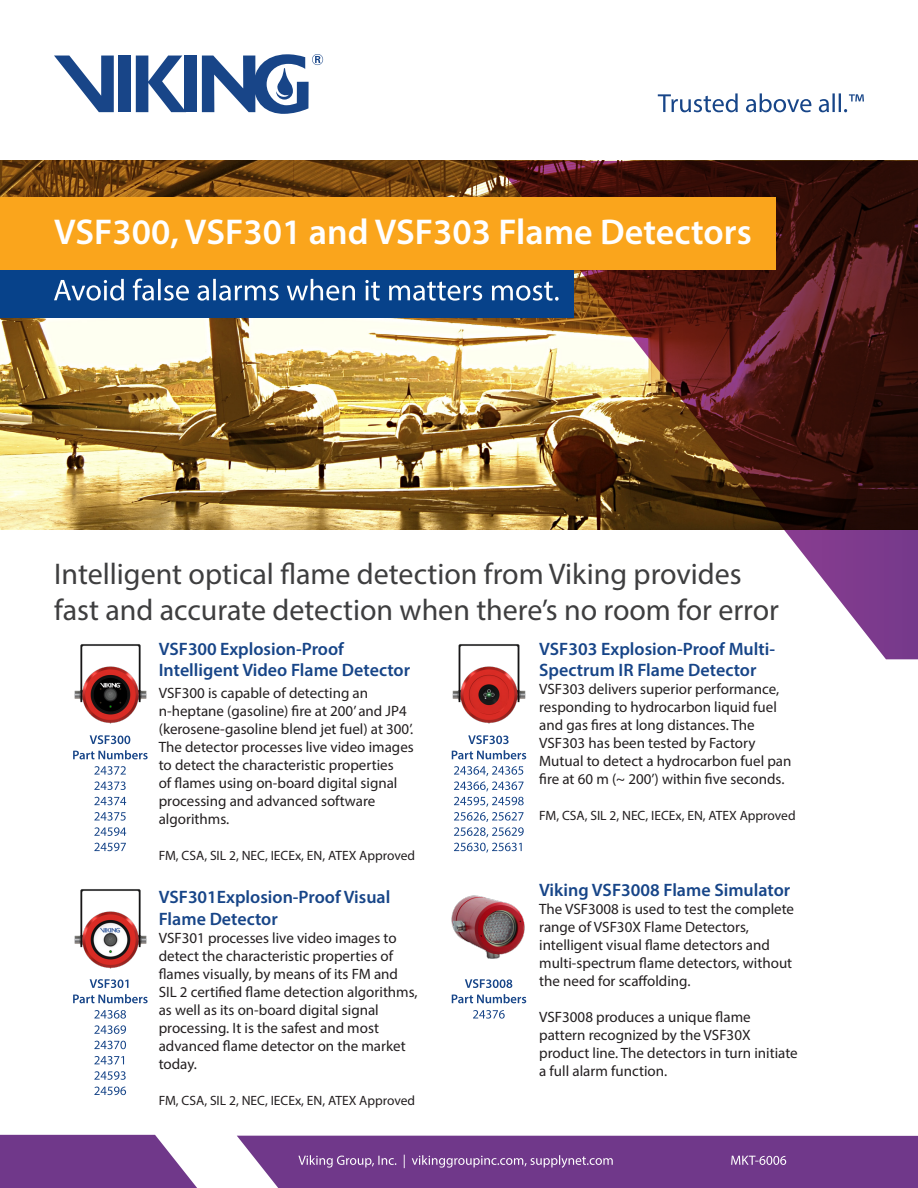
<style>
.page{position:relative;width:918px;height:1188px;background:#fff}
.page>*{position:absolute;margin:0;border:0;box-sizing:border-box;transform-origin:0 0}
.t1{font:600 36px "Myriad Pro";color:#fff}
.t2{font:30px/36px "Myriad Pro";color:#3e3e3f}
.t3{font:600 18px/21.6px "Myriad Pro";color:#174588}
.t4{font:15px/18px "Myriad Pro";color:#231f20}
.t5{font:13.5px "Myriad Pro";color:#231f20}
</style>
<div class="page">
<img style="left:0;top:161px;width:494px;height:368px">
<svg style="left:494px;top:161px;width:424px;height:498px"></svg>
<div style="left:0;top:253px;width:573px;height:65px;background:#07428a"></div>
<div style="left:185px;top:56px;width:12px;height:56px;background:#184588"></div>
<div style="left:119px;top:56px;width:12px;height:56px;background:#184588"></div>
<svg style="left:136px;top:56px;width:49px;height:56px"></svg>
<svg style="left:54px;top:56px;width:60px;height:56px"></svg>
<svg style="left:202px;top:54px;width:121px;height:60px"></svg>
<div style="left:0;top:197px;width:775px;height:73px;background:#faa51c"></div>
<img style="left:74px;top:644px;width:73px;height:80px">
<img style="left:74px;top:889px;width:73px;height:80px">
<img style="left:452px;top:641px;width:79px;height:83px">
<img style="left:451px;top:895px;width:74px;height:63px">
<svg style="left:658px;top:93px;width:206px;height:19px"></svg>
<svg style="left:54px;top:279px;width:505px;height:22px"></svg>
<svg style="left:0;top:1135px;width:197px;height:53px;background:#7f4d96"></svg>
<svg style="left:237px;top:1136px;width:681px;height:52px;background:#784390"></svg>
<svg style="left:94px;top:843px;width:32px;height:8px"></svg>
<svg style="left:94px;top:827px;width:32px;height:9px"></svg>
<svg style="left:94px;top:812px;width:32px;height:9px"></svg>
<svg style="left:94px;top:797px;width:32px;height:8px"></svg>
<svg style="left:94px;top:781px;width:32px;height:9px"></svg>
<svg style="left:94px;top:766px;width:32px;height:9px"></svg>
<svg style="left:73px;top:750px;width:75px;height:9px"></svg>
<svg style="left:90px;top:735px;width:40px;height:9px"></svg>
<svg style="left:94px;top:1087px;width:32px;height:8px"></svg>
<svg style="left:94px;top:1071px;width:32px;height:9px"></svg>
<svg style="left:94px;top:1056px;width:30px;height:9px"></svg>
<svg style="left:94px;top:1041px;width:32px;height:8px"></svg>
<svg style="left:94px;top:1025px;width:32px;height:9px"></svg>
<svg style="left:94px;top:1010px;width:32px;height:9px"></svg>
<svg style="left:73px;top:994px;width:75px;height:9px"></svg>
<svg style="left:90px;top:979px;width:38px;height:9px"></svg>
<svg style="left:454px;top:843px;width:68px;height:10px"></svg>
<svg style="left:454px;top:797px;width:70px;height:40px"></svg>
<svg style="left:454px;top:766px;width:70px;height:25px"></svg>
<svg style="left:452px;top:750px;width:74px;height:9px"></svg>
<svg style="left:468px;top:735px;width:41px;height:9px"></svg>
<svg style="left:473px;top:1010px;width:32px;height:9px"></svg>
<svg style="left:452px;top:994px;width:74px;height:9px"></svg>
<svg style="left:465px;top:979px;width:47px;height:9px"></svg>
<p class="t1" style="left:54px;top:209px;width:699px">VSF300, VSF301 and VSF303 Flame Detectors</p>
<p class="t2" style="left:54px;top:556px;width:727px">Intelligent optical flame detection from Viking provides fast and accurate detection when there’s no room for error</p>
<p class="t3" style="left:159px;top:638px;width:253px">VSF300 Explosion-Proof<br>Intelligent Video Flame Detector</p>
<p class="t4" style="left:159px;top:684px;width:257px">VSF300 is capable of detecting an n-heptane (gasoline) fire at 200’ and JP4 (kerosene-gasoline blend jet fuel) at 300’.<br>The detector processes live video images to detect the characteristic properties<br>of flames using on-board digital signal processing and advanced software algorithms.</p>
<p class="t5" style="left:159px;top:847px;width:258px">FM, CSA, SIL 2, NEC, IECEx, EN, ATEX Approved</p>
<p class="t3" style="left:159px;top:886px;width:233px">VSF301Explosion-Proof Visual<br>Flame Detector</p>
<p class="t4" style="left:159px;top:929px;width:260px">VSF301 processes live video images to detect the characteristic properties of flames visually, by means of its FM and SIL 2 certified flame detection algorithms, as well as its on-board digital signal processing. It is the safest and most advanced flame detector on the market today.</p>
<p class="t5" style="left:159px;top:1092px;width:258px">FM, CSA, SIL 2, NEC, IECEx, EN, ATEX Approved</p>
<p class="t3" style="left:539px;top:638px;width:237px">VSF303 Explosion-Proof Multi-<br>Spectrum IR Flame Detector</p>
<p class="t4" style="left:539px;top:680px;width:254px">VSF303 delivers superior performance, responding to hydrocarbon liquid fuel and gas fires at long distances. The VSF303 has been tested by Factory Mutual to detect a hydrocarbon fuel pan fire at 60 m (~ 200’) within five seconds.</p>
<p class="t5" style="left:539px;top:808px;width:258px">FM, CSA, SIL 2, NEC, IECEx, EN, ATEX Approved</p>
<p class="t3" style="left:539px;top:879px;width:253px">Viking VSF3008 Flame Simulator</p>
<p class="t4" style="left:539px;top:900px;width:256px">The VSF3008 is used to test the complete range of VSF30X Flame Detectors, intelligent visual flame detectors and multi-spectrum flame detectors, without the need for scaffolding.</p>
<p class="t4" style="left:539px;top:1008px;width:260px">VSF3008 produces a unique flame pattern recognized by the VSF30X product line. The detectors in turn initiate a full alarm function.</p>
</div>
